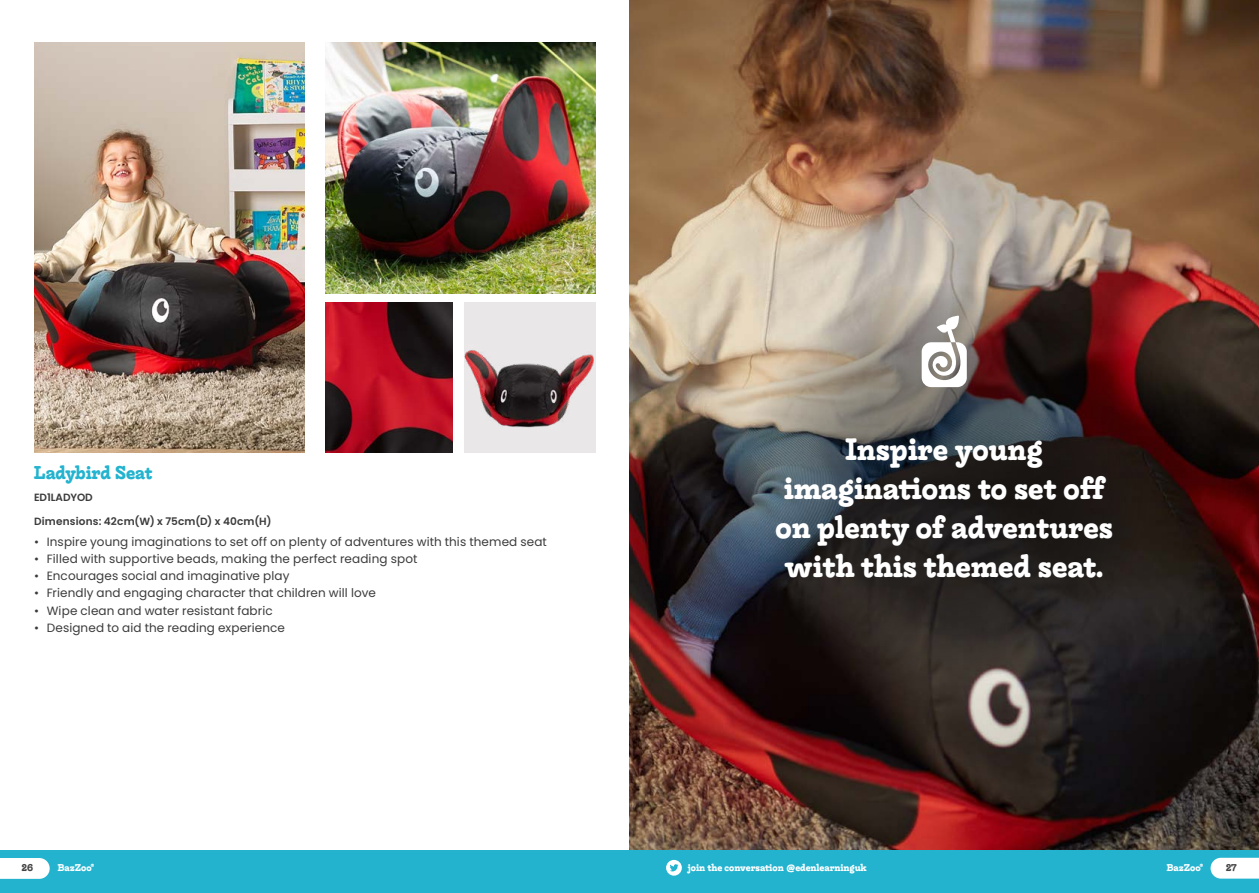
<style>
.page{position:relative;width:1259px;height:893px;background:#fff}
.page>*{position:absolute;margin:0;border:0;box-sizing:border-box;transform-origin:0 0}
.t1{font:700 30px/39px "Liebe Ruth";color:#fff;text-align:center}
.t2{font:700 18px "Liebe Ruth";letter-spacing:-.01em;color:#23b3cf}
.t3{font:12px "Poppins";letter-spacing:.01em;color:#3b3b3c}
.t4{font:600 10.5px "Poppins";letter-spacing:.015em;color:#3b3b3c}
.t5{font:600 10.5px "Poppins";letter-spacing:-.005em;color:#3b3b3c}
.t6{font:700 9.6px "Liebe Ruth";color:#fff}
.t7{font:700 9.6px "Liebe Ruth";color:#444}
.t8{font:700 5.55px "Liebe Ruth";color:#fff}
</style>
<div class="page">
<div style="left:0;top:850px;width:1259px;height:43px;background:#23b3cf"></div>
<svg style="left:0;top:858px;width:50px;height:21px"></svg>
<svg style="left:1210px;top:858px;width:49px;height:21px"></svg>
<svg style="left:666px;top:859px;width:16px;height:17px"></svg>
<img style="left:34px;top:43px;width:270px;height:410px">
<img style="left:325px;top:43px;width:270px;height:251px">
<img style="left:464px;top:303px;width:131px;height:150px">
<img style="left:325px;top:303px;width:128px;height:150px">
<img style="left:629px;top:0;width:630px;height:850px">
<svg style="left:739px;top:282px;width:410px;height:400px;background:#423c3b"></svg>
<svg style="left:921px;top:315px;width:45px;height:72px"></svg>
<h2 class="t2" style="left:34px;top:462px;width:120px">Ladybird Seat</h2>
<p class="t5" style="left:34px;top:491px;width:60px">ED1LADYOD</p>
<p class="t4" style="left:34px;top:515px;width:239px">Dimensions: 42cm(W) x 75cm(D) x 40cm(H)</p>
<p class="t3" style="left:34px;top:535px;width:514px">• Inspire young imaginations to set off on plenty of adventures with this themed seat</p>
<p class="t3" style="left:34px;top:552px;width:385px">• Filled with supportive beads, making the perfect reading spot</p>
<p class="t3" style="left:34px;top:569px;width:257px">• Encourages social and imaginative play</p>
<p class="t3" style="left:34px;top:586px;width:343px">• Friendly and engaging character that children will love</p>
<p class="t3" style="left:34px;top:603px;width:240px">• Wipe clean and water resistant fabric</p>
<p class="t3" style="left:34px;top:620px;width:252px">• Designed to aid the reading experience</p>
<h1 class="t1" style="left:775px;top:430px;width:339px">Inspire young imaginations to set off on plenty of adventures with this themed seat.</h1>
<p class="t6" style="left:673px;top:858px;width:180px">join the conversation @edenlearninguk</p>
<p class="t6" style="left:688px;top:862px;width:180px">join the conversation @edenlearninguk</p>
<p class="t6" style="left:58px;top:862px;width:38px">BazZoo<sup>®</sup></p>
<p class="t8" style="left:1199px;top:863px;width:5px">®</p>
<p class="t7" style="left:22px;top:862px;width:13px">26</p>
<p class="t6" style="left:1166px;top:862px;width:35px">BazZoo</p>
<p class="t7" style="left:1225px;top:862px;width:13px">27</p>
</div>
